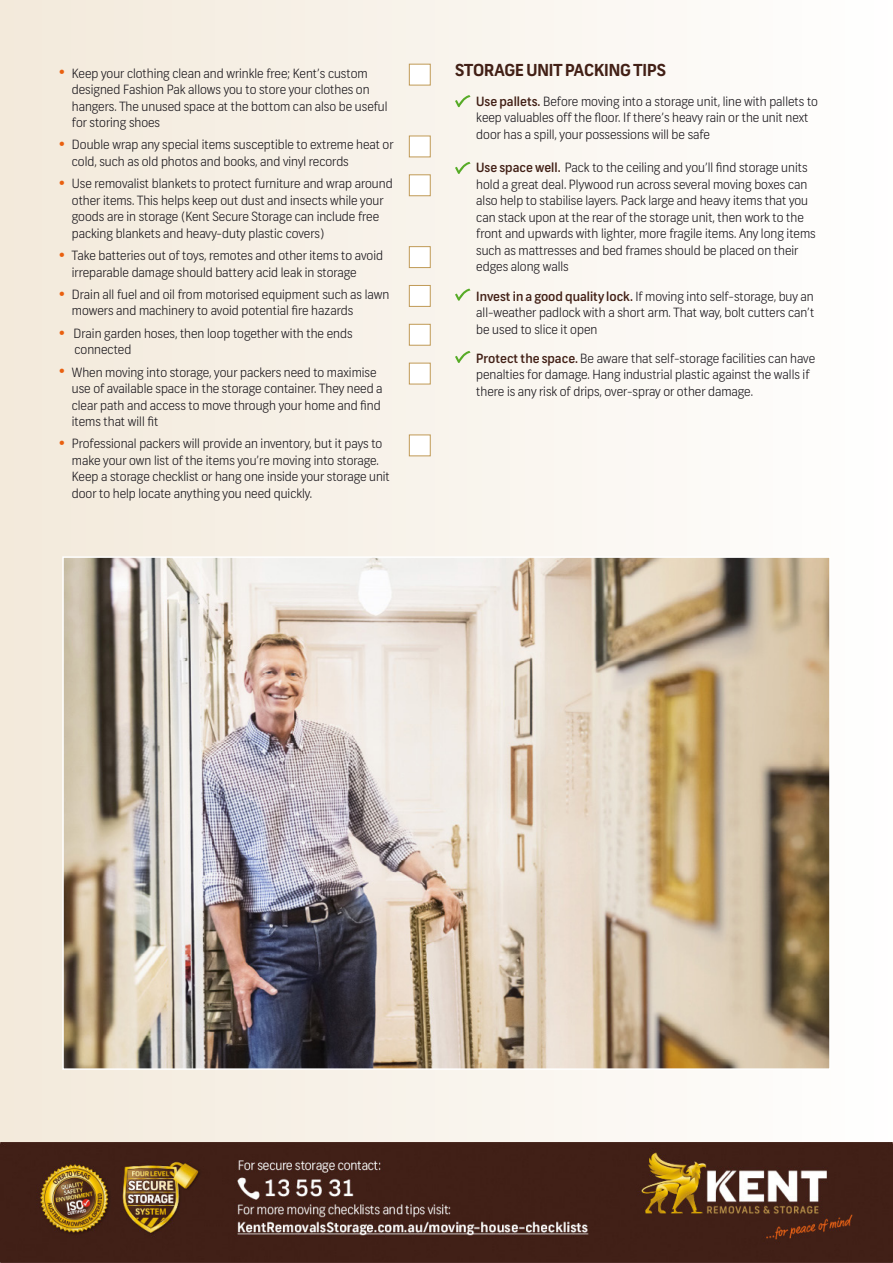
<style>
.page{position:relative;width:893px;height:1263px;background:#fff}
.page>*{position:absolute;margin:0;border:0;box-sizing:border-box;transform-origin:0 0}
.Body{font:300 19.5px "Frank";color:#e9600f}
.Heading_3{font:700 16.5px "Frank";color:#422016}
.Body-2{font:300 12.75px/16.5px "Frank";color:#1a171c}
.s1{font-weight:500;color:#422016}
</style>
<div class="page">
<div style="left:0;top:0;width:893px;height:1156px;background:linear-gradient(to right,#f3e9db,#fffefe)"></div>
<svg style="left:409px;top:63px;width:22px;height:23px"></svg>
<svg style="left:409px;top:135px;width:22px;height:23px"></svg>
<svg style="left:409px;top:174px;width:22px;height:22px"></svg>
<svg style="left:409px;top:246px;width:22px;height:22px"></svg>
<svg style="left:409px;top:285px;width:22px;height:22px"></svg>
<svg style="left:409px;top:323px;width:22px;height:23px"></svg>
<svg style="left:409px;top:362px;width:22px;height:23px"></svg>
<svg style="left:409px;top:434px;width:22px;height:23px"></svg>
<svg style="left:455px;top:95px;width:15px;height:12px"></svg>
<svg style="left:455px;top:162px;width:15px;height:12px"></svg>
<svg style="left:455px;top:289px;width:15px;height:12px"></svg>
<svg style="left:455px;top:351px;width:15px;height:12px"></svg>
<img style="left:62px;top:556px;width:769px;height:514px">
<img style="left:0;top:1142px;width:893px;height:121px">
<p class="Body" style="left:58px;top:60px;width:8px">•</p>
<p class="Body-2" style="left:72px;top:65px;width:317px">Keep your clothing clean and wrinkle free; Kent’s custom designed Fashion Pak allows you to store your clothes on hangers. The unused space at the bottom can also be useful for storing shoes</p>
<p class="Body" style="left:58px;top:131px;width:8px">•</p>
<p class="Body-2" style="left:72px;top:137px;width:323px">Double wrap any special items susceptible to extreme heat or cold, such as old photos and books, and vinyl records</p>
<p class="Body" style="left:58px;top:170px;width:8px">•</p>
<p class="Body-2" style="left:72px;top:176px;width:322px">Use removalist blankets to protect furniture and wrap around other items. This helps keep out dust and insects while your goods are in storage (Kent Secure Storage can include free packing blankets and heavy-duty plastic covers)</p>
<p class="Body" style="left:58px;top:242px;width:8px">•</p>
<p class="Body-2" style="left:72px;top:247px;width:313px">Take batteries out of toys, remotes and other items to avoid irreparable damage should battery acid leak in storage</p>
<p class="Body" style="left:58px;top:281px;width:8px">•</p>
<p class="Body-2" style="left:72px;top:286px;width:319px">Drain all fuel and oil from motorised equipment such as lawn mowers and machinery to avoid potential fire hazards</p>
<p class="Body" style="left:58px;top:320px;width:8px">•</p>
<p class="Body-2" style="left:74px;top:325px;width:280px">Drain garden hoses, then loop together with the ends connected</p>
<p class="Body" style="left:58px;top:358px;width:8px">•</p>
<p class="Body-2" style="left:72px;top:364px;width:312px">When moving into storage, your packers need to maximise use of available space in the storage container. They need a clear path and access to move through your home and find items that will fit</p>
<p class="Body" style="left:58px;top:430px;width:8px">•</p>
<p class="Body-2" style="left:72px;top:436px;width:320px">Professional packers will provide an inventory, but it pays to make your own list of the items you’re moving into storage.<br>Keep a storage checklist or hang one inside your storage unit door to help locate anything you need quickly.</p>
<h3 class="Heading_3" style="left:455px;top:60px;width:213px">STORAGE UNIT PACKING TIPS</h3>
<p class="Body-2" style="left:476px;top:93px;width:343px"><span class="s1">Use pallets.</span> Before moving into a storage unit, line with pallets to keep valuables off the floor. If there’s heavy rain or the unit next door has a spill, your possessions will be safe</p>
<p class="Body-2" style="left:476px;top:160px;width:341px"><span class="s1">Use space well.</span> Pack to the ceiling and you’ll find storage units hold a great deal. Plywood run across several moving boxes can also help to stabilise layers. Pack large and heavy items that you can stack upon at the rear of the storage unit, then work to the front and upwards with lighter, more fragile items. Any long items such as mattresses and bed frames should be placed on their edges along walls</p>
<p class="Body-2" style="left:476px;top:288px;width:339px;text-align:justify"><span class="s1">Invest in a good quality lock.</span> If moving into self-storage, buy an all-weather padlock with a short arm. That way, bolt cutters can’t be used to slice it open</p>
<p class="Body-2" style="left:476px;top:350px;width:340px"><span class="s1">Protect the space.</span> Be aware that self-storage facilities can have penalties for damage. Hang industrial plastic against the walls if there is any risk of drips, over-spray or other damage.</p>
</div>
